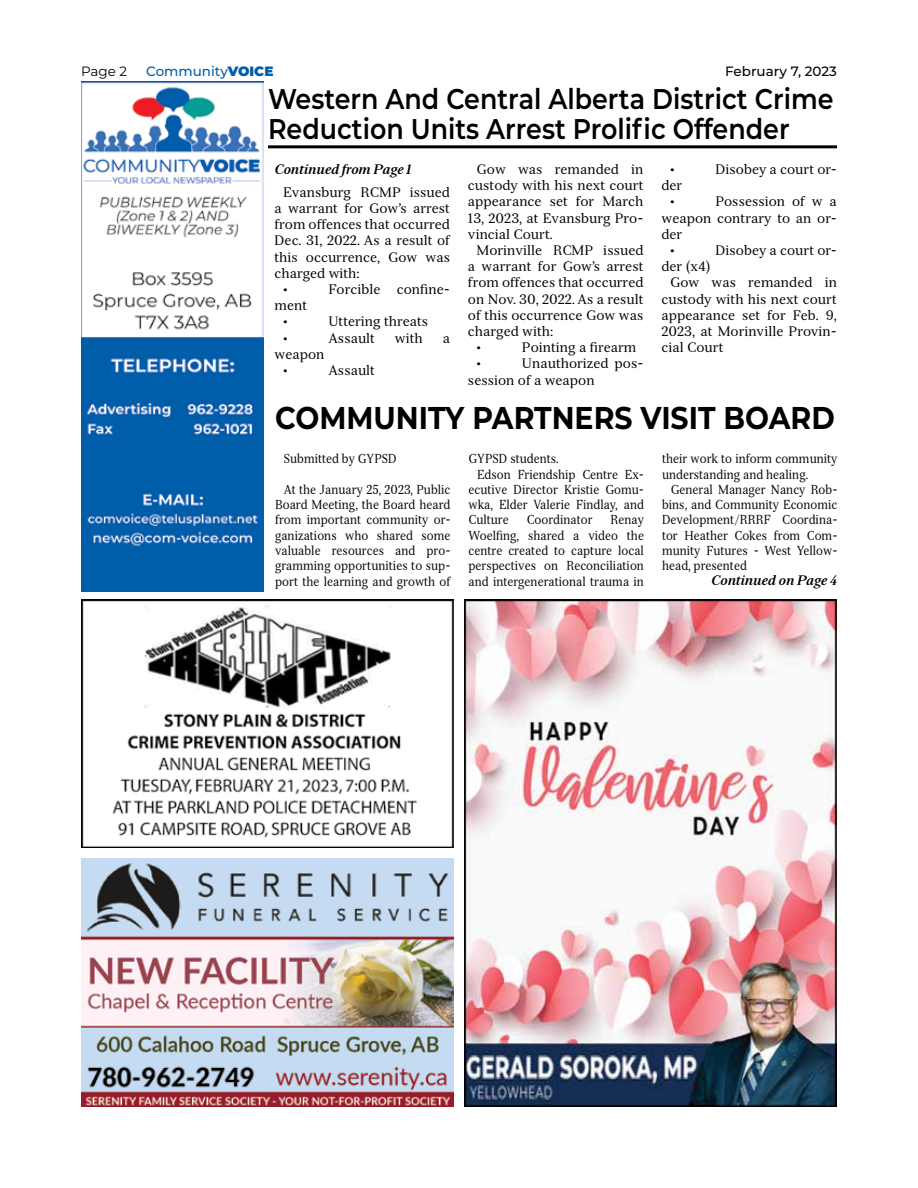
<style>
.page{position:relative;width:918px;height:1188px;background:#fff}
.page>*{position:absolute;margin:0;border:0;box-sizing:border-box;transform-origin:0 0}
.t1{font:700 31.5px "Montserrat";color:#000;scale:.9 1}
.t2{font:600 28.5px/30px "Montserrat";color:#000;scale:.89 1}
.t3{font:13.5px/16.2px "Serif 12 Beta";color:#000}
.t4{font:italic 700 13.5px "Serif 12 Beta";color:#000}
.t5{font:500 13.5px "Montserrat";color:#005daa}
.t6{font:500 13.5px "Montserrat";color:#000}
.t7{font:13.5px "Montserrat";color:#000}
.t8{font:12.75px/15.3px "Serif 12 Beta";color:#000;text-align:justify;scale:.9 1}
.s1{font-weight:900}
</style>
<div class="page">
<hr style="left:268px;top:145px;width:569px;height:3px;background:#000">
<img style="left:81px;top:81px;width:183px;height:511px">
<img style="left:81px;top:859px;width:373px;height:248px">
<img style="left:81px;top:599px;width:373px;height:249px">
<img style="left:464px;top:599px;width:373px;height:508px">
<p class="t6" style="left:725px;top:62px;width:113px">February 7, 2023</p>
<p class="t7" style="left:81px;top:62px;width:48px">Page 2</p>
<p class="t5" style="left:146px;top:62px;width:129px">Community<span class="s1">VOICE</span></p>
<h2 class="t2" style="left:268px;top:82px;width:637px">Western And Central Alberta District Crime<br>Reduction Units Arrest Prolific Offender</h2>
<p class="t4" style="left:274px;top:161px;width:138px">Continued from Page 1</p>
<p class="t3" style="left:283px;top:184px;width:168px">Evansburg RCMP issued</p>
<p class="t3" style="left:274px;top:200px;width:177px">a warrant for Gow’s arrest</p>
<p class="t3" style="left:274px;top:216px;width:177px">from offences that occurred</p>
<p class="t3" style="left:274px;top:233px;width:177px">Dec. 31, 2022. As a result of</p>
<p class="t3" style="left:274px;top:249px;width:177px">this occurrence, Gow was</p>
<p class="t3" style="left:274px;top:265px;width:87px">charged with:</p>
<p class="t3" style="left:283px;top:281px;width:6px">•</p>
<p class="t3" style="left:328px;top:281px;width:123px">Forcible confine-</p>
<p class="t3" style="left:283px;top:297px;width:26px;text-indent:-9px">ment •</p>
<p class="t3" style="left:670px;top:161px;width:6px">•</p>
<p class="t3" style="left:715px;top:161px;width:123px">Disobey a court or-</p>
<p class="t3" style="left:662px;top:177px;width:22px;text-align:center">der •</p>
<p class="t3" style="left:468px;top:161px;width:177px;text-align:justify;text-indent:9px">Gow was remanded in custody with his next court appearance set for March 13, 2023, at Evansburg Pro&shy;vincial Court.</p>
<p class="t3" style="left:477px;top:242px;width:168px">Morinville RCMP issued</p>
<p class="t3" style="left:468px;top:258px;width:177px">a warrant for Gow’s arrest</p>
<p class="t3" style="left:468px;top:275px;width:177px">from offences that occurred</p>
<p class="t3" style="left:468px;top:291px;width:177px">on Nov. 30, 2022. As a result</p>
<p class="t3" style="left:468px;top:307px;width:177px">of this occurrence Gow was</p>
<p class="t3" style="left:468px;top:323px;width:87px">charged with:</p>
<p class="t3" style="left:477px;top:339px;width:6px">•</p>
<p class="t3" style="left:522px;top:339px;width:116px">Pointing a firearm</p>
<p class="t3" style="left:477px;top:356px;width:6px">•</p>
<p class="t3" style="left:716px;top:194px;width:123px">Possession of w a</p>
<p class="t3" style="left:661px;top:210px;width:177px">weapon contrary to an or-</p>
<p class="t3" style="left:661px;top:226px;width:22px">der</p>
<p class="t3" style="left:670px;top:242px;width:6px">•</p>
<p class="t3" style="left:715px;top:242px;width:123px">Disobey a court or-</p>
<p class="t3" style="left:662px;top:258px;width:51px">der (x4)</p>
<p class="t3" style="left:670px;top:275px;width:168px">Gow was remanded in</p>
<p class="t3" style="left:662px;top:291px;width:177px">custody with his next court</p>
<p class="t3" style="left:662px;top:307px;width:177px">appearance set for Feb. 9,</p>
<p class="t3" style="left:662px;top:323px;width:177px">2023, at Morinville Provin-</p>
<p class="t3" style="left:662px;top:339px;width:63px">cial Court</p>
<p class="t3" style="left:329px;top:314px;width:101px">Uttering threats</p>
<p class="t3" style="left:283px;top:330px;width:6px">•</p>
<p class="t3" style="left:329px;top:330px;width:48px">Assault</p>
<p class="t3" style="left:395px;top:330px;width:29px">with</p>
<p class="t3" style="left:443px;top:330px;width:9px">a</p>
<p class="t3" style="left:283px;top:346px;width:43px;text-indent:-9px">weapon •</p>
<p class="t3" style="left:468px;top:356px;width:177px;text-indent:54px">Unauthorized pos&shy;session of a weapon</p>
<p class="t3" style="left:329px;top:362px;width:48px">Assault</p>
<h1 class="t1" style="left:275px;top:395px;width:623px">COMMUNITY PARTNERS VISIT BOARD</h1>
<p class="t8" style="left:284px;top:451px;width:127px">Submitted by GYPSD</p>
<p class="t8" style="left:275px;top:482px;width:197px;text-indent:9px">At the January 25, 2023, Public Board Meeting, the Board heard from important community or&shy;ganizations who shared some valuable resources and pro&shy;gramming opportunities to sup&shy;port the learning and growth of</p>
<p class="t8" style="left:469px;top:451px;width:102px">GYPSD students.</p>
<p class="t8" style="left:477px;top:466px;width:187px">Edson Friendship Centre Ex-</p>
<p class="t8" style="left:469px;top:482px;width:197px">ecutive Director Kristie Gomu-</p>
<p class="t8" style="left:469px;top:497px;width:196px">wka, Elder Valerie Findlay, and</p>
<p class="t8" style="left:469px;top:512px;width:46px">Culture</p>
<p class="t8" style="left:527px;top:512px;width:75px">Coordinator</p>
<p class="t8" style="left:662px;top:451px;width:197px">their work to inform community understanding and healing.</p>
<p class="t8" style="left:662px;top:482px;width:197px;text-indent:9px">General Manager Nancy Rob&shy;bins, and Community Economic Development/RRRF Coordina&shy;tor Heather Cokes from Com&shy;munity Futures - West Yellow&shy;head, presented</p>
<p class="t4" style="left:711px;top:572px;width:128px">Continued on Page 4</p>
<p class="t8" style="left:469px;top:512px;width:197px;text-indent:142px">Renay Woelfing, shared a video the centre created to capture local perspectives on Reconciliation and intergenerational trauma in</p>
</div>
